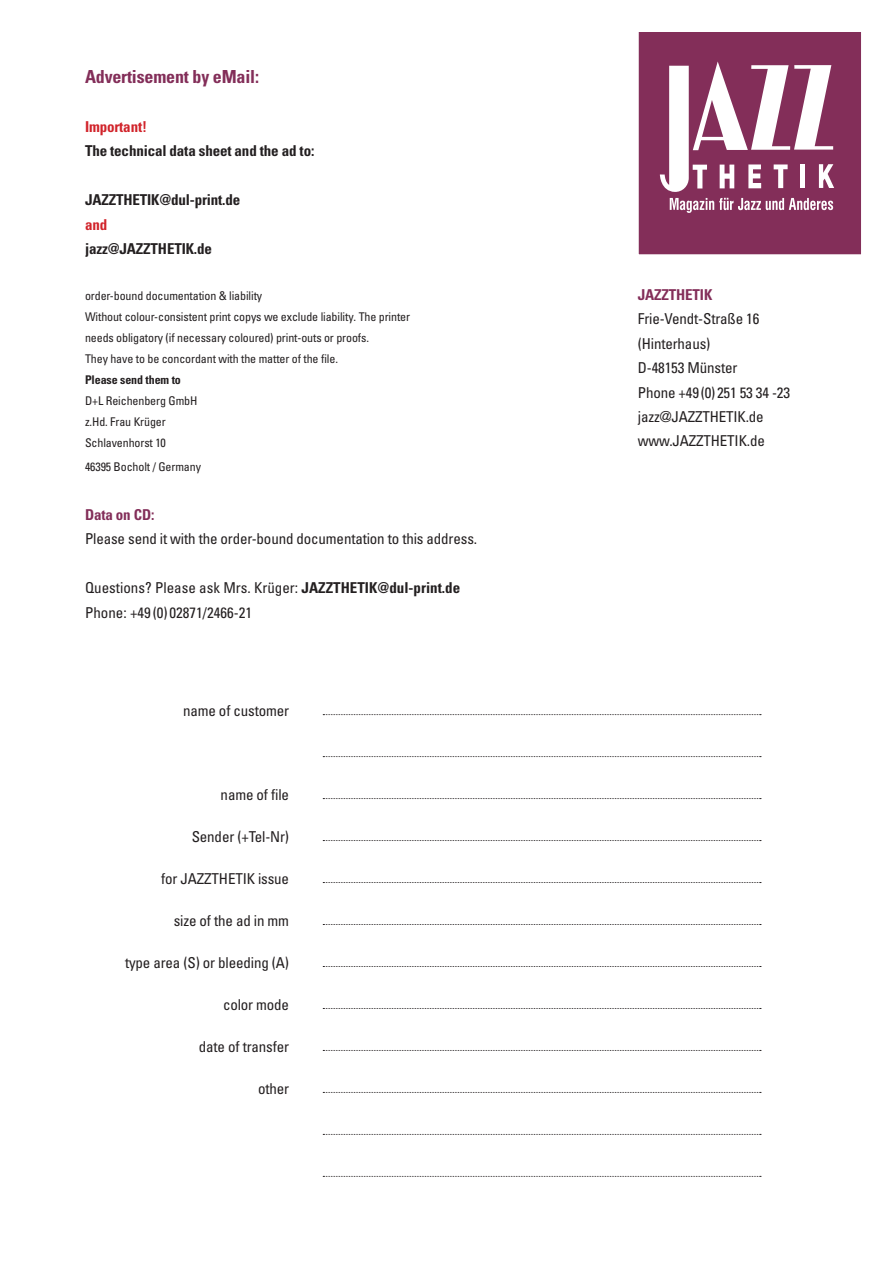
<style>
.page{position:relative;width:893px;height:1263px;background:#fff}
.page>*{position:absolute;margin:0;border:0;box-sizing:border-box;transform-origin:0 0}
.t1{font:700 condensed 18px "Univers";letter-spacing:-.01em;color:#832e59}
.t2{font:condensed 15px/24.5px "Univers LT Pro";letter-spacing:-.01em;color:#231f20}
.t3{font:700 condensed 15px "Univers";letter-spacing:-.01em;color:#231f20}
.t4{font:700 condensed 15px "Univers";letter-spacing:-.01em;color:#832e59}
.t5{font:700 condensed 15px "Univers";letter-spacing:-.01em;color:#d1232a}
.t6{font:condensed 12px/21px "Univers LT Pro";letter-spacing:-.01em;color:#231f20}
.t7{font:700 condensed 12px "Univers";letter-spacing:-.01em;color:#231f20}
.s1{font-family:"Univers";font-weight:700}
</style>
<div class="page">
<div style="left:637px;top:31px;width:225px;height:225px;background:#832e59"></div>
<svg style="left:670px;top:198px;width:163px;height:15px"></svg>
<svg style="left:660px;top:62px;width:174px;height:130px"></svg>
<div style="left:636px;top:29px;width:228px;height:228px;border:3px solid #fff"></div>
<svg style="left:323px;top:714px;width:438px;height:1px"></svg>
<svg style="left:323px;top:756px;width:438px;height:1px"></svg>
<svg style="left:323px;top:798px;width:438px;height:1px"></svg>
<svg style="left:323px;top:840px;width:438px;height:1px"></svg>
<svg style="left:323px;top:882px;width:438px;height:1px"></svg>
<svg style="left:323px;top:924px;width:438px;height:1px"></svg>
<svg style="left:323px;top:966px;width:438px;height:1px"></svg>
<svg style="left:323px;top:1008px;width:438px;height:1px"></svg>
<svg style="left:323px;top:1050px;width:438px;height:1px"></svg>
<svg style="left:323px;top:1092px;width:438px;height:1px"></svg>
<svg style="left:323px;top:1134px;width:438px;height:1px"></svg>
<svg style="left:323px;top:1176px;width:438px;height:1px"></svg>
<p class="t1" style="left:85px;top:66px;width:176px">Advertisement by eMail:</p>
<p class="t5" style="left:85px;top:117px;width:63px">Important!</p>
<p class="t3" style="left:85px;top:142px;width:231px">The technical data sheet and the ad to:</p>
<p class="t3" style="left:85px;top:191px;width:16px">JAZZTHETIK</p>
<p class="t3" style="left:159px;top:191px;width:82px">@dul-print.de</p>
<p class="t5" style="left:85px;top:215px;width:24px">and</p>
<p class="t3" style="left:85px;top:240px;width:51px">jazz@JAZZTHETIK</p>
<p class="t3" style="left:194px;top:240px;width:20px">.de</p>
<p class="t6" style="left:85px;top:285px;width:327px">order-bound documentation &amp; liability<br>Without colour-consistent print copys we exclude liability. The printer needs obligatory (if necessary coloured) print-outs or proofs.<br>They have to be concordant with the matter of the file.</p>
<p class="t7" style="left:85px;top:372px;width:97px">Please send them to</p>
<p class="t6" style="left:85px;top:390px;width:114px">D+L Reichenberg GmbH z.Hd. Frau Krüger<br>Schlavenhorst 10</p>
<p class="t6" style="left:85px;top:456px;width:117px">46395 Bocholt / Germany</p>
<p class="t4" style="left:85px;top:505px;width:71px">Data on CD:</p>
<p class="t2" style="left:85px;top:527px;width:394px">Please send it with the order-bound documentation to this address.</p>
<p class="t2" style="left:85px;top:576px;width:233px">Questions? Please ask Mrs. Krüger: <span class="s1">JAZZTHETIK</span></p>
<p class="t3" style="left:377px;top:579px;width:84px">@dul-print.de</p>
<p class="t2" style="left:85px;top:600px;width:168px">Phone: +49 (0) 02871/2466-21</p>
<p class="t2" style="left:183px;top:698px;width:108px">name of customer</p>
<p class="t2" style="left:221px;top:782px;width:70px">name of file</p>
<p class="t2" style="left:192px;top:824px;width:99px">Sender (+Tel-Nr)</p>
<p class="t2" style="left:161px;top:866px;width:129px">for JAZZTHETIK issue</p>
<p class="t2" style="left:174px;top:908px;width:117px">size of the ad in mm</p>
<p class="t2" style="left:125px;top:950px;width:166px">type area (S) or bleeding (A)</p>
<p class="t2" style="left:223px;top:992px;width:68px">color mode</p>
<p class="t2" style="left:199px;top:1034px;width:92px">date of transfer</p>
<p class="t2" style="left:258px;top:1076px;width:33px">other</p>
<p class="t4" style="left:638px;top:285px;width:76px">Jazzthetik</p>
<p class="t2" style="left:638px;top:306px;width:154px">Frie-Vendt-Straße 16 (Hinterhaus)<br>D-48153 Münster<br>Phone +49(0)251 53 34 -23 jazz@JAZZTHETIK.de www.JAZZTHETIK.de</p>
</div>
